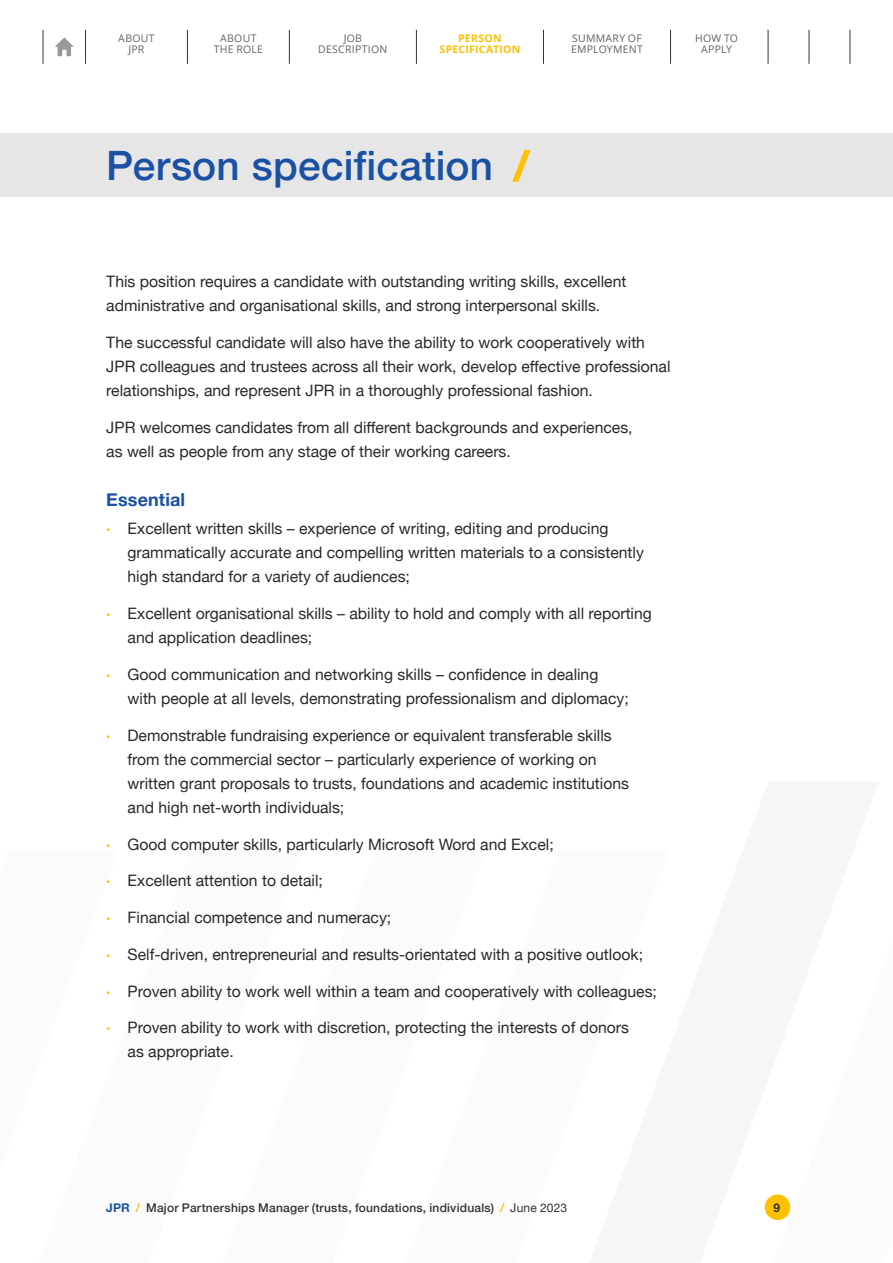
<style>
.page{position:relative;width:893px;height:1263px;background:#fff}
.page>*{position:absolute;margin:0;border:0;box-sizing:border-box;transform-origin:0 0}
.t1{font:500 40.5px "Helvetica Neue";letter-spacing:.005em;color:#1b51a3}
.t2{font:700 18px "Helvetica Neue";letter-spacing:.005em;color:#1b51a3}
.t3{font:15.75px/24px "Helvetica Neue";color:#292929}
.t4{font:500 12px "Helvetica Neue";letter-spacing:.015em;color:#333}
.t5{font:700 12px "Helvetica Neue";color:#333}
.t6{font:10.5px/11.2px "Open Sans";letter-spacing:.025em;color:#636363;text-align:center}
.t7{font:700 10.5px/11.2px "Open Sans";letter-spacing:.025em;color:#ffc000;text-align:center}
.s1{color:#ffc000}
.s2{font-size:12px;color:#ffc000}
.s3{font-weight:700;color:#1b51a3}
.s4{font-weight:400}
</style>
<div class="page">
<hr style="left:85px;top:30px;width:1px;height:34px;background:#333">
<hr style="left:43px;top:30px;width:1px;height:34px;background:#333">
<hr style="left:809px;top:30px;width:1px;height:34px;background:#333">
<hr style="left:850px;top:30px;width:1px;height:34px;background:#333">
<hr style="left:768px;top:30px;width:1px;height:34px;background:#333">
<svg style="left:55px;top:37px;width:19px;height:19px"></svg>
<div style="left:765px;top:1194px;width:25px;height:26px;background:#ffc000;border-radius:50%"></div>
<hr style="left:187px;top:30px;width:1px;height:34px;background:#333">
<hr style="left:289px;top:30px;width:1px;height:34px;background:#333">
<hr style="left:543px;top:30px;width:1px;height:34px;background:#333">
<hr style="left:416px;top:30px;width:1px;height:34px;background:#333">
<hr style="left:670px;top:30px;width:1px;height:34px;background:#333">
<div style="left:0;top:134px;width:893px;height:63px;background:#e6e6e6"></div>
<p class="t6" style="left:118px;top:32px;width:38px">ABOUT<br>JPR</p>
<p class="t6" style="left:214px;top:32px;width:51px">ABOUT<br>THE ROLE</p>
<p class="t6" style="left:318px;top:32px;width:71px">JOB<br>DESCRIPTION</p>
<p class="t6" style="left:695px;top:32px;width:44px">HOW TO<br>APPLY</p>
<p class="t7" style="left:440px;top:32px;width:82px">PERSON<br>SPECIFICATION</p>
<p class="t6" style="left:571px;top:32px;width:73px;text-align:left">SUMMARY OF<br>EMPLOYMENT</p>
<h1 class="t1" style="left:106px;top:133px;width:424px">Person specification <span class="s1">/</span></h1>
<p class="t3" style="left:106px;top:270px;width:522px">This position requires a candidate with outstanding writing skills, excellent administrative and organisational skills, and strong interpersonal skills.</p>
<p class="t3" style="left:106px;top:331px;width:566px">The successful candidate will also have the ability to work cooperatively with<br>JPR colleagues and trustees across all their work, develop effective professional relationships, and represent JPR in a thoroughly professional fashion.</p>
<p class="t3" style="left:106px;top:416px;width:528px">JPR welcomes candidates from all different backgrounds and experiences, as well as people from any stage of their working careers.</p>
<p class="t2" style="left:106px;top:486px;width:80px">Essential</p>
<p class="t3" style="left:128px;top:518px;width:518px;text-indent:-21px"><span class="s2">•</span> Excellent written skills – experience of writing, editing and producing grammatically accurate and compelling written materials to a consistently high standard for a variety of audiences;</p>
<p class="t3" style="left:128px;top:602px;width:526px;text-indent:-21px"><span class="s2">•</span> Excellent organisational skills – ability to hold and comply with all reporting and application deadlines;</p>
<p class="t3" style="left:128px;top:663px;width:503px;text-indent:-21px"><span class="s2">•</span> Good communication and networking skills – confidence in dealing with people at all levels, demonstrating professionalism and diplomacy;</p>
<p class="t3" style="left:128px;top:724px;width:503px;text-indent:-21px"><span class="s2">•</span> Demonstrable fundraising experience or equivalent transferable skills from the commercial sector – particularly experience of working on written grant proposals to trusts, foundations and academic institutions and high net-worth individuals;</p>
<p class="t3" style="left:106px;top:833px;width:449px"><span class="s2">•</span> Good computer skills, particularly Microsoft Word and Excel;</p>
<p class="t3" style="left:106px;top:869px;width:218px"><span class="s2">•</span> Excellent attention to detail;</p>
<p class="t3" style="left:106px;top:906px;width:287px"><span class="s2">•</span> Financial competence and numeracy;</p>
<p class="t3" style="left:106px;top:943px;width:538px"><span class="s2">•</span> Self-driven, entrepreneurial and results-orientated with a positive outlook;</p>
<p class="t3" style="left:106px;top:980px;width:552px"><span class="s2">•</span> Proven ability to work well within a team and cooperatively with colleagues;</p>
<p class="t3" style="left:128px;top:1017px;width:503px;text-indent:-21px"><span class="s2">•</span> Proven ability to work with discretion, protecting the interests of donors as appropriate.</p>
<p class="t4" style="left:106px;top:1198px;width:462px"><span class="s3">JPR</span> <span class="s1">/</span> Major Partnerships Manager (trusts, foundations, individuals) <span class="s1">/</span> <span class="s4">June 2023</span></p>
<p class="t5" style="left:773px;top:1198px;width:8px">9</p>
</div>
